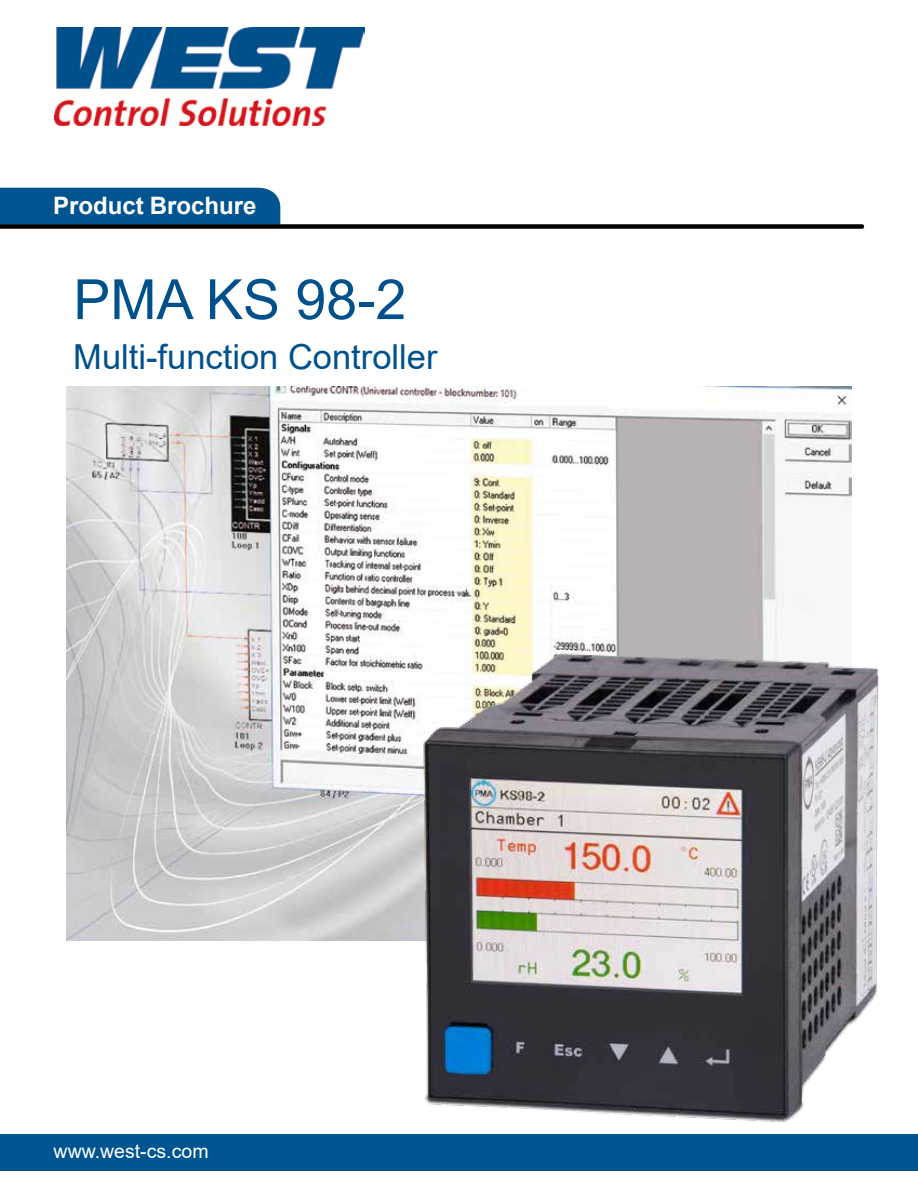
<style>
.page{position:relative;width:918px;height:1188px;background:#fff}
.page>*{position:absolute;margin:0;border:0;box-sizing:border-box;transform-origin:0 0}
.t1{font:55.5px "Arial";color:#00508c}
.t2{font:34.5px "Arial";color:#00508c}
.t3{font:700 24px "Arial";color:#fff}
.t4{font:19.5px "Arial";color:#fff}
</style>
<div class="page">
<img style="left:54px;top:27px;width:310px;height:98px">
<div style="left:0;top:1134px;width:918px;height:36px;background:#005490"></div>
<svg style="left:0;top:188px;width:865px;height:41px"></svg>
<img style="left:67px;top:387px;width:785px;height:553px">
<img style="left:381px;top:644px;width:498px;height:479px">
<p class="t3" style="left:53px;top:192px;width:205px">Product Brochure</p>
<h1 class="t1" style="left:73px;top:267px;width:335px">PMA KS 98-2</h1>
<p class="t2" style="left:73px;top:337px;width:366px">Multi-function Controller</p>
<p class="t4" style="left:54px;top:1139px;width:156px">www.west-cs.com</p>
</div>
